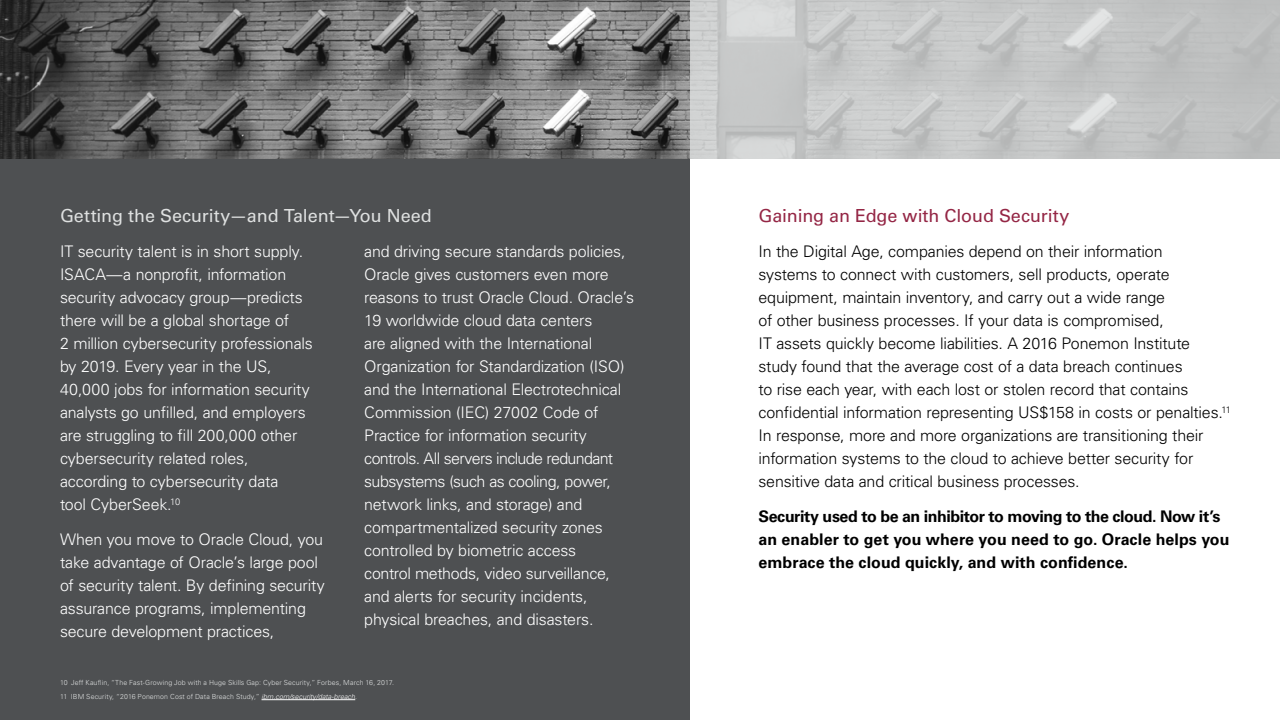
<style>
.page{position:relative;width:1280px;height:720px;background:#fff}
.page>*{position:absolute;margin:0;border:0;box-sizing:border-box;transform-origin:0 0}
.Sub_head_18_23__Ligh{font:18px "Univers LT Std";letter-spacing:-.005em;color:#dee0e0}
.Sub_head_18_23__Ligh-2{font:18px "Univers LT Std";letter-spacing:-.005em;color:#942645}
.Body_Copy_16_23__Whi{font:300 16px/23px "Univers LT Std";letter-spacing:-.01em;color:#fff}
.Body_Copy_16_23__Whi-2{font:300 16px/23px "Univers LT Std";letter-spacing:-.01em;color:#000}
.Body_Copy_16_23__Whi-3{font:700 16px/23px "Univers LT Std";color:#000}
.Footnotes_8_12{font:300 7px "Univers LT Std";letter-spacing:.015em;color:#dee0e0}
.s1{font-style:italic;color:#fff}
</style>
<div class="page">
<div style="left:0;top:158px;width:690px;height:562px;background:#4e5052"></div>
<hr style="left:262px;top:700px;width:93px;height:1px;background:#fff">
<img style="left:0;top:0;width:690px;height:159px">
<svg style="left:690px;top:0;width:590px;height:159px;background:#c5c6c6"></svg>
<p class="Sub_head_18_23__Ligh" style="left:60px;top:205px;width:373px">Getting the Security—and Talent—You Need</p>
<p class="Body_Copy_16_23__Whi" style="left:60px;top:240px;width:254px">IT security talent is in short supply.<br>ISACA—a nonprofit, information security advocacy group—predicts there will be a global shortage of<br>2 million cybersecurity professionals by 2019. Every year in the US, 40,000 jobs for information security analysts go unfilled, and employers are struggling to fill 200,000 other cybersecurity related roles, according to cybersecurity data<br>tool CyberSeek.<sup>10</sup></p>
<p class="Body_Copy_16_23__Whi" style="left:60px;top:528px;width:266px">When you move to Oracle Cloud, you take advantage of Oracle’s large pool of security talent. By defining security assurance programs, implementing secure development practices,</p>
<p class="Body_Copy_16_23__Whi" style="left:364px;top:240px;width:272px">and driving secure standards policies, Oracle gives customers even more reasons to trust Oracle Cloud. Oracle’s 19 worldwide cloud data centers<br>are aligned with the International Organization for Standardization (ISO) and the International Electrotechnical Commission (IEC) 27002 Code of Practice for information security controls. All servers include redundant subsystems (such as cooling, power, network links, and storage) and compartmentalized security zones controlled by biometric access<br>control methods, video surveillance, and alerts for security incidents, physical breaches, and disasters.</p>
<p class="Footnotes_8_12" style="left:60px;top:678px;width:336px">10 Jeff Kauflin, “The Fast-Growing Job with a Huge Skills Gap: Cyber Security,” Forbes, March 16, 2017.</p>
<p class="Footnotes_8_12" style="left:60px;top:692px;width:299px">11 IBM Security, “2016 Ponemon Cost of Data Breach Study,” <span class="s1">ibm.com/security/data-breach</span>.</p>
<p class="Sub_head_18_23__Ligh-2" style="left:758px;top:205px;width:312px">Gaining an Edge with Cloud Security</p>
<p class="Body_Copy_16_23__Whi-2" style="left:758px;top:240px;width:474px">In the Digital Age, companies depend on their information<br>systems to connect with customers, sell products, operate equipment, maintain inventory, and carry out a wide range<br>of other business processes. If your data is compromised,<br>IT assets quickly become liabilities. A 2016 Ponemon Institute study found that the average cost of a data breach continues<br>to rise each year, with each lost or stolen record that contains confidential information representing US$158 in costs or penalties.<sup>11<br></sup>In response, more and more organizations are transitioning their information systems to the cloud to achieve better security for sensitive data and critical business processes.</p>
<p class="Body_Copy_16_23__Whi-3" style="left:758px;top:505px;width:472px">Security used to be an inhibitor to moving to the cloud. Now it’s an enabler to get you where you need to go. Oracle helps you embrace the cloud quickly, and with confidence.</p>
</div>
